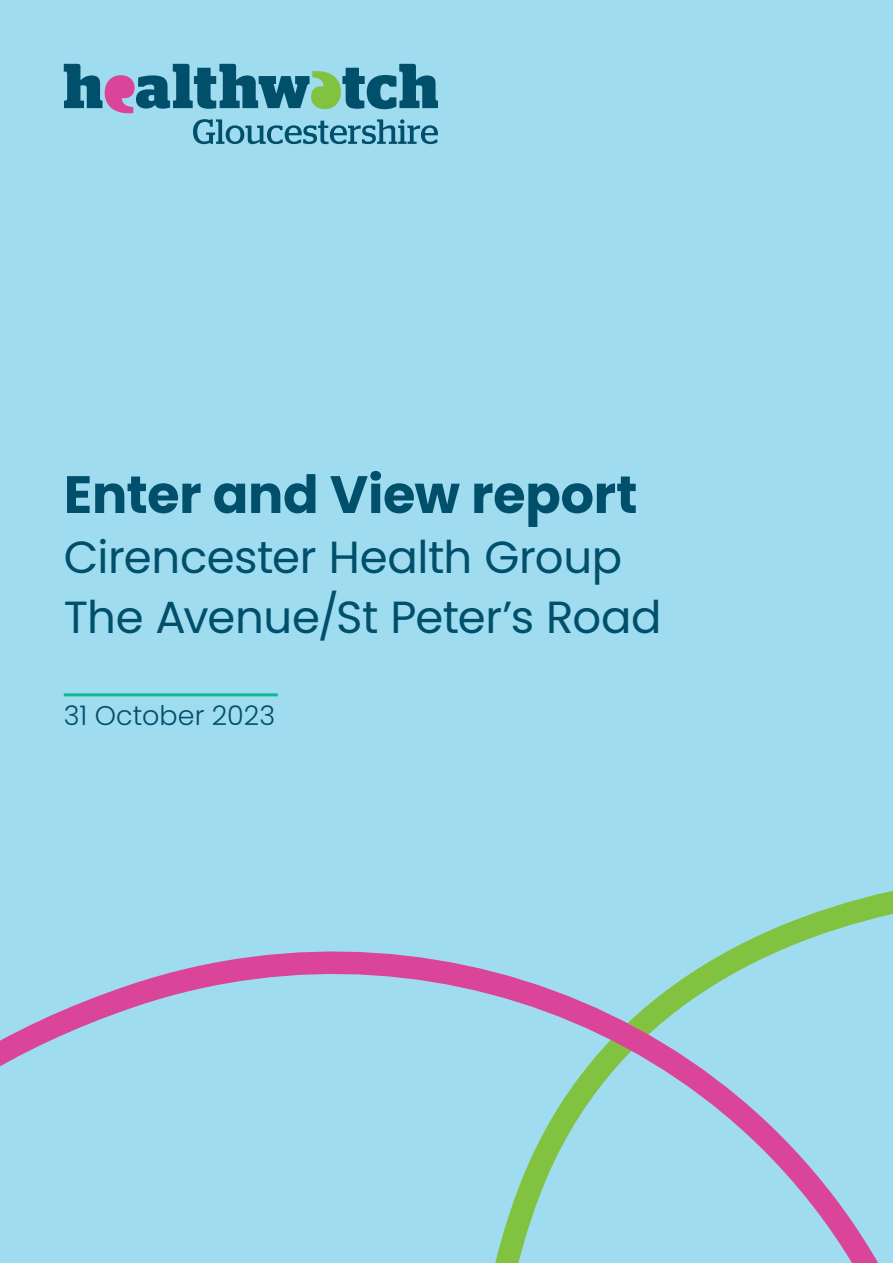
<style>
.page{position:relative;width:893px;height:1263px;background:#a0dcf0}
.page>*{position:absolute;margin:0;border:0;box-sizing:border-box;transform-origin:0 0}
.t1{font:700 52.5px "Poppins";letter-spacing:-.005em;color:#004f6b}
.t2{font:45px/60px "Poppins";letter-spacing:-.01em;color:#004f6b}
.t3{font:300 27px "Poppins";color:#004f6b}
</style>
<div class="page">
<svg style="left:64px;top:64px;width:374px;height:49px"></svg>
<svg style="left:193px;top:119px;width:245px;height:25px"></svg>
<hr style="left:64px;top:693px;width:214px;height:3px;background:#0fb792">
<svg style="left:0;top:891px;width:893px;height:372px"></svg>
<p class="t1" style="left:64px;top:464px;width:575px">Enter and View report</p>
<p class="t2" style="left:64px;top:527px;width:599px">Cirencester Health Group<br>The Avenue/St Peter’s Road</p>
<p class="t3" style="left:64px;top:700px;width:213px">31 October 2023</p>
</div>
